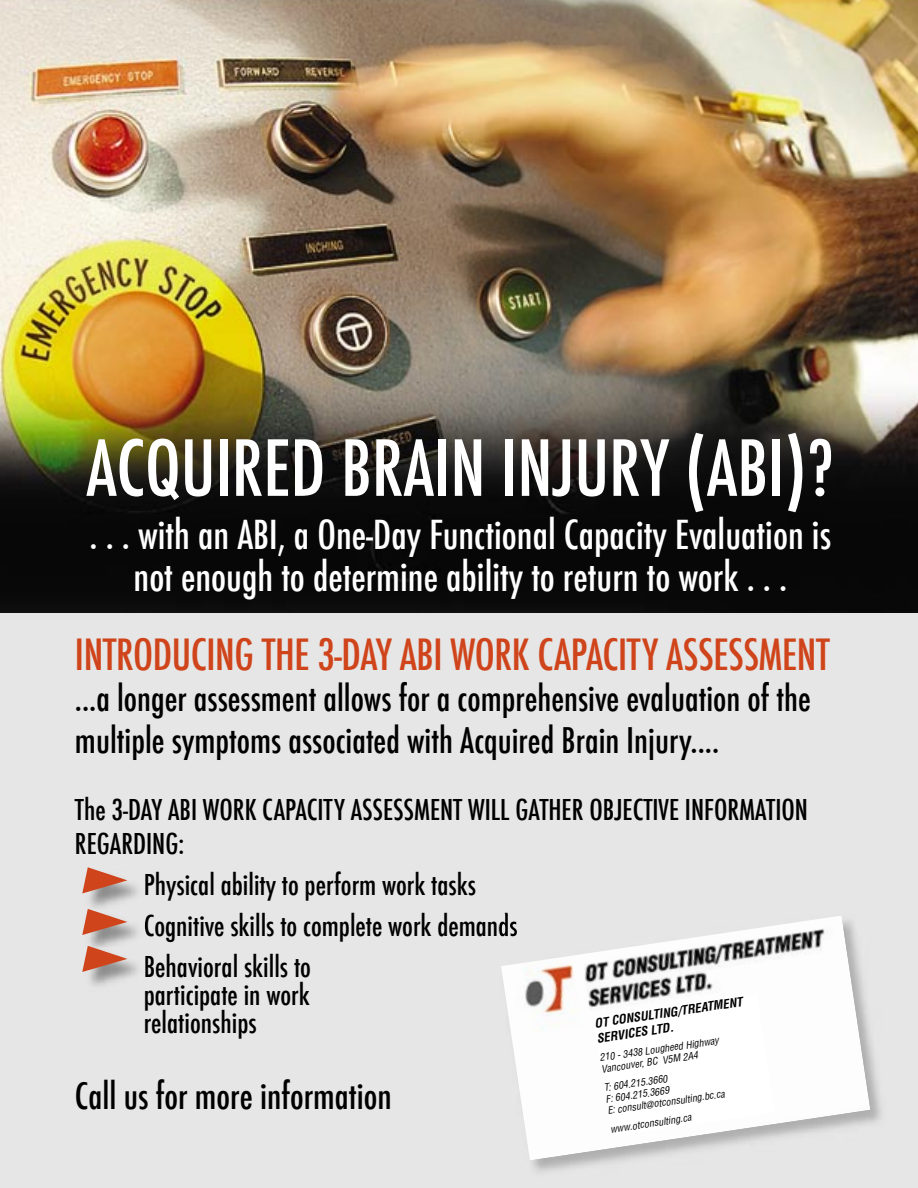
<style>
.page{position:relative;width:918px;height:1188px;background:#fff}
.page>*{position:absolute;margin:0;border:0;box-sizing:border-box;transform-origin:0 0}
.t1{font:500 condensed 75px "Futura";color:#fff}
.t2{font:500 condensed 42px "Futura";letter-spacing:-.01em;color:#cf441a}
.t3{font:500 condensed 39px/42px "Futura";color:#fff;text-align:center}
.t4{font:500 condensed 35.4px "Futura";color:#000}
.t5{font:500 condensed 34.5px/41.4px "Futura";color:#000}
.t6{font:500 condensed 28.05px/41.2px "Futura";color:#000}
.t7{font:italic 700 condensed 12.45px/15.1px "Helvetica";color:#000}
.t8{font:italic condensed 9.9px/11.6px "Helvetica";color:#000}
</style>
<div class="page">
<div style="left:0;top:612px;width:918px;height:576px;background:#e6e6e6"></div>
<img style="left:0;top:0;width:918px;height:612px">
<img style="left:84px;top:869px;width:61px;height:42px">
<svg style="left:82px;top:867px;width:45px;height:26px"></svg>
<img style="left:84px;top:913px;width:61px;height:34px">
<svg style="left:145px;top:913px;width:1px;height:29px"></svg>
<img style="left:127px;top:911px;width:18px;height:2px">
<svg style="left:82px;top:909px;width:45px;height:26px"></svg>
<img style="left:84px;top:954px;width:61px;height:37px">
<img style="left:127px;top:947px;width:18px;height:7px">
<svg style="left:82px;top:946px;width:45px;height:26px"></svg>
<img style="left:499px;top:914px;width:388px;height:263px">
<img style="left:499px;top:914px;width:18px;height:28px">
<img style="left:501px;top:915px;width:369px;height:246px">
<svg style="left:594px;top:994px;width:181px;height:143px"></svg>
<h1 class="t1" style="left:86px;top:420px;width:750px">ACQUIRED BRAIN INJURY (ABI)?</h1>
<h3 class="t3" style="left:90px;top:514px;width:743px">. . . with an ABI, a One-Day Functional Capacity Evaluation is not enough to determine ability to return to work . . .</h3>
<h2 class="t2" style="left:75px;top:627px;width:757px">INTRODUCING THE 3-DAY ABI WORK CAPACITY ASSESSMENT</h2>
<p class="t5" style="left:75px;top:678px;width:737px">...a longer assessment allows for a comprehensive evaluation of the multiple symptoms associated with Acquired Brain Injury....</p>
<p class="t6" style="left:75px;top:793px;width:734px;line-height:33.6px">The 3-DAY ABI WORK CAPACITY ASSESSMENT WILL GATHER OBJECTIVE INFORMATION<br>REGARDING:</p>
<p class="t6" style="left:144px;top:864px;width:375px">Physical ability to perform work tasks<br>Cognitive skills to complete work demands<br>Behavioral skills to</p>
<p class="t6" style="left:144px;top:981px;width:167px;line-height:28px">participate in work relationships</p>
<p class="t4" style="left:75px;top:1073px;width:318px">Call us for more information</p>
<p class="t7" style="left:594px;top:1015px;width:151px;rotate:-8deg">OT CONSULTING/TREATMENT<br>SERVICES LTD.</p>
<p class="t8" style="left:599px;top:1051px;width:122px;rotate:-8deg">210 - 3438 Lougheed Highway<br>Vancouver, BC V5M 2A4</p>
<p class="t8" style="left:603px;top:1082px;width:120px;rotate:-8deg">T: 604.215.3660<br>F: 604.215.3669<br>E: consult@otconsulting.bc.ca</p>
<p class="t8" style="left:609px;top:1123px;width:83px;rotate:-8deg">www.otconsulting.ca</p>
</div>
